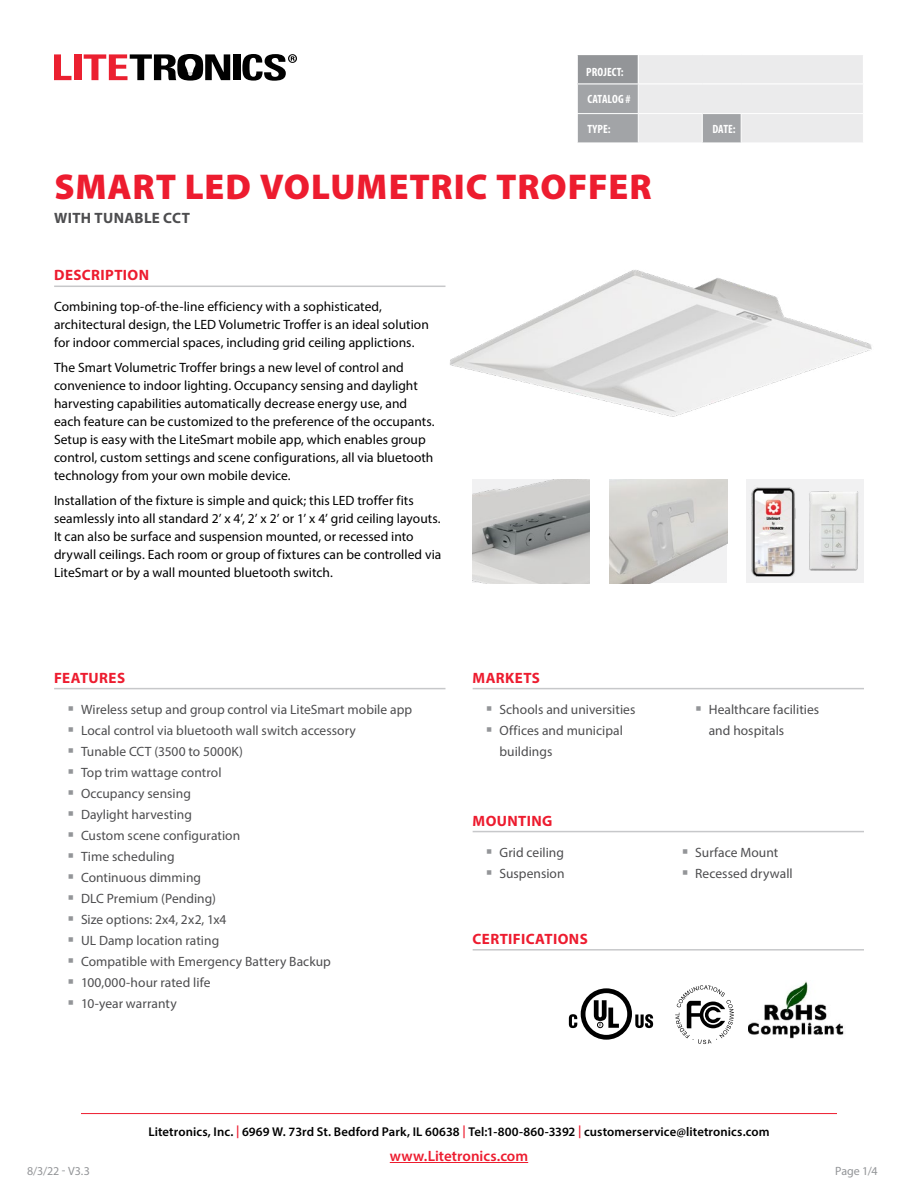
<style>
.page{position:relative;width:918px;height:1188px;background:#fff}
.page>*{position:absolute;margin:0;border:0;box-sizing:border-box;transform-origin:0 0}
.t1{font:900 36px "Myriad Pro";letter-spacing:.025em;color:#ed1c2f}
.t2{font:700 15px "Myriad Pro";letter-spacing:.025em;color:#ed1c2f}
.t3{font:600 15px "Myriad Pro";color:#ed1c2f}
.t4{font:700 15px "Myriad Pro";letter-spacing:.02em;color:#4d4d4f}
.t5{font:13.5px/18px "Myriad Pro";letter-spacing:.005em;color:#000}
.t6{font:13.5px/21px "Myriad Pro";letter-spacing:.005em;color:#4d4d4f}
.t7{font:600 12.75px "Myriad Pro";letter-spacing:.01em;color:#000}
.t8{font:700 condensed 12px "Myriad Pro";letter-spacing:.005em;color:#fff}
.t9{font:12px "Myriad Pro";color:#939598}
.s1{color:#ed1c2f}
</style>
<div class="page">
<hr style="left:81px;top:1113px;width:756px;height:1px;background:#ed1c2f">
<hr style="left:390px;top:1162px;width:138px;height:1px;background:#ed1c2f">
<img style="left:450px;top:270px;width:422px;height:147px">
<svg style="left:54px;top:54px;width:17px;height:26px"></svg>
<div style="left:74px;top:54px;width:7px;height:26px;background:#eb2030"></div>
<svg style="left:84px;top:54px;width:146px;height:27px"></svg>
<div style="left:233px;top:54px;width:7px;height:26px;background:#010101"></div>
<svg style="left:242px;top:54px;width:55px;height:27px"></svg>
<hr style="left:54px;top:286px;width:391px;height:1px;background:#c7c8ca">
<hr style="left:54px;top:688px;width:391px;height:1px;background:#c7c8ca">
<hr style="left:473px;top:949px;width:391px;height:2px;background:#c7c8ca">
<svg style="left:569px;top:988px;width:84px;height:52px"></svg>
<svg style="left:675px;top:985px;width:59px;height:59px"></svg>
<img style="left:748px;top:980px;width:96px;height:59px">
<hr style="left:473px;top:688px;width:391px;height:1px;background:#c7c8ca">
<hr style="left:473px;top:831px;width:391px;height:1px;background:#c7c8ca">
<img style="left:472px;top:480px;width:118px;height:103px">
<img style="left:609px;top:480px;width:118px;height:103px">
<div style="left:747px;top:480px;width:117px;height:103px;background:#f1f1f2"></div>
<img style="left:809px;top:491px;width:49px;height:80px">
<img style="left:751px;top:487px;width:45px;height:90px">
<svg style="left:577px;top:55px;width:286px;height:88px;background:#d8d9da"></svg>
<hr style="left:638px;top:113px;width:64px;height:1px;background:#fff">
<hr style="left:702px;top:113px;width:39px;height:1px;background:#fff">
<hr style="left:741px;top:113px;width:123px;height:1px;background:#fff">
<p class="t8" style="left:586px;top:65px;width:39px">PROJECT:</p>
<p class="t8" style="left:587px;top:92px;width:45px">CATALOG #</p>
<p class="t8" style="left:587px;top:121px;width:25px">TYPE:</p>
<p class="t8" style="left:712px;top:121px;width:25px">DATE:</p>
<h1 class="t1" style="left:54px;top:162px;width:599px">SMART LED VOLUMETRIC TROFFER</h1>
<p class="t4" style="left:54px;top:208px;width:137px">WITH TUNABLE CCT</p>
<p class="t2" style="left:54px;top:265px;width:96px">DESCRIPTION</p>
<p class="t5" style="left:54px;top:297px;width:376px">Combining top-of-the-line efficiency with a sophisticated, architectural design, the LED Volumetric Troffer is an ideal solution for indoor commercial spaces, including grid ceiling applictions.</p>
<p class="t5" style="left:54px;top:358px;width:382px">The Smart Volumetric Troffer brings a new level of control and convenience to indoor lighting. Occupancy sensing and daylight harvesting capabilities automatically decrease energy use, and each feature can be customized to the preference of the occupants.<br>Setup is easy with the LiteSmart mobile app, which enables group control, custom settings and scene configurations, all via bluetooth technology from your own mobile device.</p>
<p class="t5" style="left:54px;top:491px;width:389px">Installation of the fixture is simple and quick; this LED troffer fits seamlessly into all standard 2’ x 4’, 2’ x 2’ or 1’ x 4’ grid ceiling layouts.<br>It can also be surface and suspension mounted, or recessed into drywall ceilings. Each room or group of fixtures can be controlled via LiteSmart or by a wall mounted bluetooth switch.</p>
<p class="t2" style="left:54px;top:668px;width:72px">FEATURES</p>
<p class="t6" style="left:81px;top:698px;width:333px">Wireless setup and group control via LiteSmart mobile app<br>Local control via bluetooth wall switch accessory<br>Tunable CCT (3500 to 5000K)<br>Top trim wattage control<br>Occupancy sensing<br>Daylight harvesting<br>Custom scene configuration<br>Time scheduling<br>Continuous dimming<br>DLC Premium (Pending)<br>Size options: 2x4, 2x2, 1x4<br>UL Damp location rating<br>Compatible with Emergency Battery Backup<br>100,000-hour rated life<br>10-year warranty</p>
<p class="t2" style="left:473px;top:668px;width:69px">MARKETS</p>
<p class="t6" style="left:500px;top:698px;width:137px">Schools and universities<br>Offices and municipal buildings</p>
<p class="t6" style="left:709px;top:698px;width:112px">Healthcare facilities and hospitals</p>
<p class="t2" style="left:473px;top:811px;width:81px">MOUNTING</p>
<p class="t6" style="left:500px;top:841px;width:67px">Grid ceiling<br>Suspension</p>
<p class="t6" style="left:695px;top:841px;width:99px">Surface Mount<br>Recessed drywall</p>
<p class="t2" style="left:473px;top:929px;width:117px">CERTIFICATIONS</p>
<p class="t9" style="left:27px;top:1163px;width:64px">8/3/22 - V3.3</p>
<p class="t7" style="left:148px;top:1124px;width:623px">Litetronics, Inc. <span class="s1">|</span> 6969 W. 73rd St. Bedford Park, IL 60638 <span class="s1">|</span> Tel:1-800-860-3392 <span class="s1">|</span> customerservice@litetronics.com</p>
<p class="t3" style="left:390px;top:1146px;width:140px">www.Litetronics.com</p>
<p class="t9" style="left:835px;top:1163px;width:44px">Page 1/4</p>
</div>
